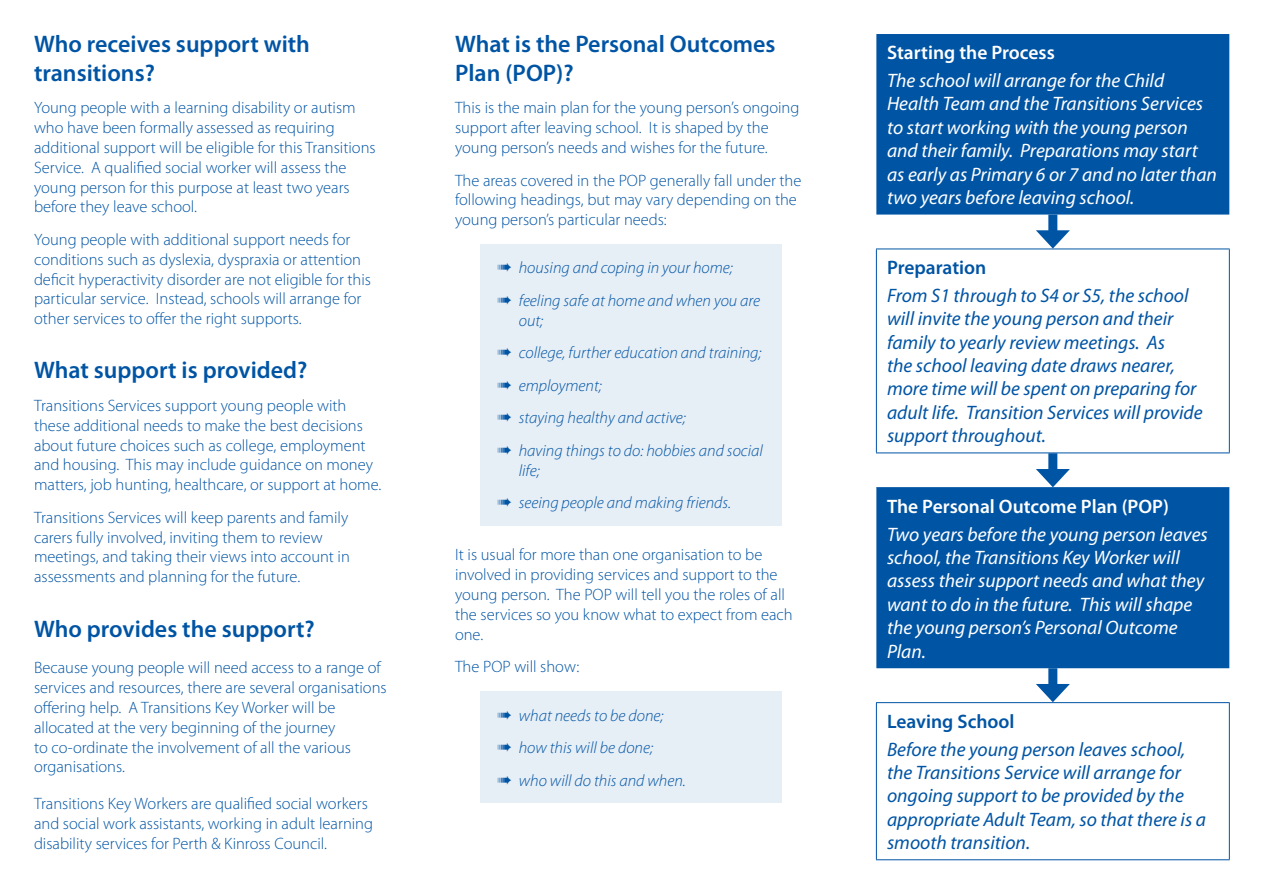
<style>
.page{position:relative;width:1263px;height:893px;background:#fff}
.page>*{position:absolute;margin:0;border:0;box-sizing:border-box;transform-origin:0 0}
.t1{font:600 24px/28.8px "Myriad Pro";color:#0054a4}
.t2{font:italic 19.5px/23.4px "Myriad Pro";color:#0054a4}
.t3{font:italic 19.5px/23.4px "Myriad Pro";color:#fff}
.t4{font:600 19.5px "Myriad Pro";color:#fff}
.t5{font:600 19.5px "Myriad Pro";color:#0054a4}
.t6{font:300 16.5px/19.8px "Myriad Pro";color:#0054a4}
.t7{font:italic 300 16.5px/32.5px "Myriad Pro";color:#0054a4}
</style>
<div class="page">
<div style="left:480px;top:244px;width:302px;height:281px;background:#e6eef6"></div>
<div style="left:480px;top:691px;width:302px;height:112px;background:#e6eef6"></div>
<svg style="left:876px;top:34px;width:353px;height:634px;fill:#0054a4"></svg>
<hr style="left:876px;top:487px;width:353px;height:1px;background:#0054a4">
<hr style="left:876px;top:702px;width:354px;height:1px;background:#0054a4">
<hr style="left:876px;top:703px;width:1px;height:156px;background:#0054a4">
<hr style="left:1229px;top:703px;width:1px;height:156px;background:#0054a4">
<hr style="left:876px;top:859px;width:354px;height:1px;background:#0054a4">
<hr style="left:876px;top:249px;width:354px;height:1px;background:#0054a4">
<hr style="left:876px;top:249px;width:1px;height:204px;background:#0054a4">
<hr style="left:1229px;top:249px;width:1px;height:204px;background:#0054a4">
<hr style="left:876px;top:453px;width:354px;height:1px;background:#0054a4">
<div style="left:1048px;top:215px;width:9px;height:22px;background:#0054a4"></div>
<svg style="left:1036px;top:230px;width:34px;height:19px"></svg>
<div style="left:1048px;top:453px;width:9px;height:23px;background:#0054a4"></div>
<svg style="left:1036px;top:469px;width:34px;height:18px"></svg>
<div style="left:1048px;top:668px;width:9px;height:23px;background:#0054a4"></div>
<svg style="left:1036px;top:684px;width:34px;height:18px"></svg>
<h1 class="t1" style="left:34px;top:29px;width:277px">Who receives support with transitions?</h1>
<p class="t6" style="left:34px;top:98px;width:343px">Young people with a learning disability or autism who have been formally assessed as requiring additional support will be eligible for this Transitions Service. A qualified social worker will assess the young person for this purpose at least two years before they leave school.</p>
<p class="t6" style="left:34px;top:229px;width:339px">Young people with additional support needs for conditions such as dyslexia, dyspraxia or attention deficit hyperactivity disorder are not eligible for this particular service. Instead, schools will arrange for other services to offer the right supports.</p>
<h1 class="t1" style="left:34px;top:355px;width:275px">What support is provided?</h1>
<p class="t6" style="left:34px;top:395px;width:349px">Transitions Services support young people with these additional needs to make the best decisions about future choices such as college, employment and housing. This may include guidance on money matters, job hunting, healthcare, or support at home.</p>
<p class="t6" style="left:34px;top:507px;width:317px">Transitions Services will keep parents and family carers fully involved, inviting them to review meetings, and taking their views into account in assessments and planning for the future.</p>
<h1 class="t1" style="left:34px;top:613px;width:282px">Who provides the support?</h1>
<p class="t6" style="left:34px;top:658px;width:354px">Because young people will need access to a range of services and resources, there are several organisations offering help. A Transitions Key Worker will be allocated at the very beginning of the journey<br>to co-ordinate the involvement of all the various organisations.</p>
<p class="t6" style="left:34px;top:794px;width:341px">Transitions Key Workers are qualified social workers and social work assistants, working in adult learning disability services for Perth &amp; Kinross Council.</p>
<h1 class="t1" style="left:455px;top:29px;width:322px">What is the Personal Outcomes<br>Plan (POP)?</h1>
<p class="t6" style="left:455px;top:98px;width:346px">This is the main plan for the young person’s ongoing support after leaving school. It is shaped by the young person’s needs and wishes for the future.</p>
<p class="t6" style="left:455px;top:170px;width:348px">The areas covered in the POP generally fall under the following headings, but may vary depending on the young person’s particular needs:</p>
<p class="t7" style="left:497px;top:252px;width:264px">➠ housing and coping in your home;<br>➠ feeling safe at home and when you are</p>
<p class="t7" style="left:497px;top:304px;width:267px;text-indent:21px">out;<br>➠ college, further education and training; ➠ employment;<br>➠ staying healthy and active;<br>➠ having things to do: hobbies and social</p>
<p class="t7" style="left:497px;top:454px;width:235px;text-indent:21px">life;<br>➠ seeing people and making friends.</p>
<p class="t6" style="left:455px;top:545px;width:339px">It is usual for more than one organisation to be involved in providing services and support to the young person. The POP will tell you the roles of all the services so you know what to expect from each one.</p>
<p class="t6" style="left:455px;top:657px;width:126px">The POP will show:</p>
<p class="t7" style="left:497px;top:699px;width:190px">➠ what needs to be done;<br>➠ how this will be done;<br>➠ who will do this and when.</p>
<p class="t4" style="left:887px;top:40px;width:169px">Starting the Process</p>
<p class="t3" style="left:887px;top:68px;width:331px">The school will arrange for the Child Health Team and the Transitions Services to start working with the young person and their family. Preparations may start as early as Primary 6 or 7 and no later than two years before leaving school.</p>
<p class="t5" style="left:887px;top:255px;width:101px">Preparation</p>
<p class="t2" style="left:887px;top:283px;width:317px">From S1 through to S4 or S5, the school will invite the young person and their family to yearly review meetings. As<br>the school leaving date draws nearer, more time will be spent on preparing for adult life. Transition Services will provide support throughout.</p>
<p class="t4" style="left:887px;top:494px;width:283px">The Personal Outcome Plan (POP)</p>
<p class="t3" style="left:887px;top:522px;width:322px">Two years before the young person leaves school, the Transitions Key Worker will assess their support needs and what they want to do in the future. This will shape the young person’s Personal Outcome Plan.</p>
<p class="t5" style="left:887px;top:709px;width:129px">Leaving School</p>
<p class="t2" style="left:887px;top:737px;width:321px">Before the young person leaves school, the Transitions Service will arrange for ongoing support to be provided by the appropriate Adult Team, so that there is a smooth transition.</p>
</div>
